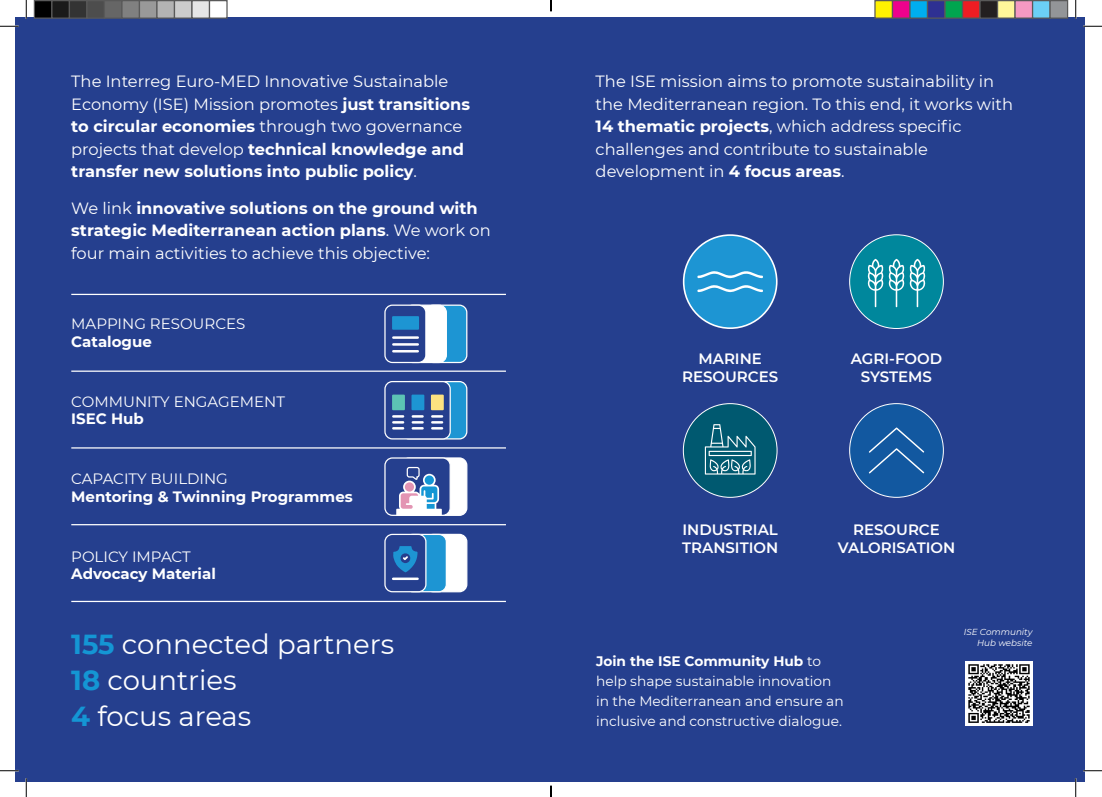
<style>
.page{position:relative;width:1102px;height:797px;background:#fff}
.page>*{position:absolute;margin:0;border:0;box-sizing:border-box;transform-origin:0 0}
.t1{font:27.5px "Montserrat";color:#fff}
.t2{font:16.25px/22.5px "Montserrat";color:#fff}
.t3{font:700 16.25px/22.5px "Montserrat";color:#fff}
.t4{font:600 15px/18px "Montserrat";color:#fff;text-align:center}
.t5{font:15px "Montserrat";color:#fff}
.t6{font:700 15px "Montserrat";color:#fff}
.t7{font:13.75px/20px "Montserrat";color:#fff}
.t8{font:italic 8.75px "Montserrat";color:#fff}
.s1{font-weight:700}
.s2{font-weight:400}
.s3{font-weight:700;color:#1496d4}
</style>
<div class="page">
<div style="left:16px;top:17px;width:1068px;height:764px;background:#253f8e"></div>
<div style="left:682px;top:234px;width:95px;height:95px;background:#1d95d3;border:2px solid #fff;border-radius:50%"></div>
<svg style="left:697px;top:285px;width:66px;height:7px"></svg>
<svg style="left:697px;top:271px;width:66px;height:7px"></svg>
<div style="left:849px;top:234px;width:94px;height:95px;background:#00879c;border:1px solid #fff;border-radius:50%"></div>
<svg style="left:867px;top:259px;width:58px;height:48px"></svg>
<div style="left:682px;top:403px;width:95px;height:95px;background:#005970;border:1px solid #fff;border-radius:50%"></div>
<svg style="left:704px;top:424px;width:51px;height:50px"></svg>
<div style="left:849px;top:403px;width:94px;height:95px;background:#1258a0;border:1px solid #fff;border-radius:50%"></div>
<svg style="left:868px;top:427px;width:57px;height:47px"></svg>
<img style="left:965px;top:661px;width:67px;height:64px">
<hr style="left:71px;top:370px;width:435px;height:2px;background:#fff">
<hr style="left:71px;top:447px;width:435px;height:1px;background:#fff">
<hr style="left:71px;top:524px;width:435px;height:1px;background:#fff">
<hr style="left:71px;top:601px;width:435px;height:1px;background:#fff">
<hr style="left:71px;top:294px;width:435px;height:1px;background:#fff">
<div style="left:426px;top:305px;width:41px;height:57px;background:#1d95d3;border-radius:7px"></div>
<div style="left:425px;top:304px;width:42px;height:59px;border:1px solid #fff;border-radius:7px"></div>
<div style="left:405px;top:305px;width:41px;height:57px;background:#fff;border-radius:7px"></div>
<div style="left:405px;top:304px;width:42px;height:59px;border:1px solid #fff;border-radius:7px"></div>
<div style="left:385px;top:305px;width:41px;height:57px;background:#253f8e;border-radius:7px"></div>
<div style="left:384px;top:304px;width:42px;height:59px;border:1px solid #fff;border-radius:7px"></div>
<hr style="left:393px;top:336px;width:25px;height:3px;background:#fff">
<hr style="left:393px;top:343px;width:25px;height:3px;background:#fff">
<hr style="left:393px;top:350px;width:25px;height:2px;background:#fff">
<div style="left:392px;top:316px;width:27px;height:14px;background:#1d95d3"></div>
<div style="left:401px;top:381px;width:66px;height:58px;background:#1d95d3;border-radius:7px"></div>
<div style="left:401px;top:381px;width:66px;height:58px;border:1px solid #fff;border-radius:7px"></div>
<div style="left:385px;top:381px;width:65px;height:58px;background:#253f8e;border-radius:7px"></div>
<div style="left:384px;top:381px;width:67px;height:58px;border:1px solid #fff;border-radius:7px"></div>
<svg style="left:393px;top:415px;width:10px;height:14px"></svg>
<svg style="left:413px;top:415px;width:9px;height:14px"></svg>
<svg style="left:432px;top:415px;width:10px;height:14px"></svg>
<div style="left:392px;top:394px;width:13px;height:16px;background:#5cc3b4"></div>
<div style="left:411px;top:394px;width:13px;height:16px;background:#1d95d3"></div>
<div style="left:431px;top:394px;width:13px;height:16px;background:#fce280"></div>
<div style="left:401px;top:458px;width:66px;height:57px;background:#fff;border-radius:7px"></div>
<div style="left:401px;top:457px;width:66px;height:59px;border:1px solid #fff;border-radius:7px"></div>
<div style="left:385px;top:458px;width:65px;height:57px;background:#253f8e;border-radius:7px"></div>
<div style="left:384px;top:457px;width:67px;height:59px;border:1px solid #fff;border-radius:7px"></div>
<svg style="left:396px;top:466px;width:46px;height:50px"></svg>
<div style="left:405px;top:482px;width:9px;height:9px;background:#e394b3;border-radius:50%"></div>
<div style="left:426px;top:534px;width:41px;height:57px;background:#fff;border-radius:7px"></div>
<div style="left:425px;top:534px;width:42px;height:58px;border:1px solid #fff;border-radius:7px"></div>
<div style="left:405px;top:534px;width:41px;height:57px;background:#1d95d3;border-radius:7px"></div>
<div style="left:405px;top:534px;width:42px;height:58px;border:1px solid #fff;border-radius:7px"></div>
<div style="left:385px;top:534px;width:41px;height:57px;background:#253f8e;border-radius:7px"></div>
<div style="left:384px;top:534px;width:42px;height:58px;border:1px solid #fff;border-radius:7px"></div>
<svg style="left:393px;top:546px;width:24px;height:26px"></svg>
<hr style="left:393px;top:577px;width:24px;height:3px;background:#fff">
<svg style="left:0;top:25px;width:19px;height:2px"></svg>
<svg style="left:1083px;top:25px;width:18px;height:2px"></svg>
<svg style="left:0;top:770px;width:19px;height:1px"></svg>
<svg style="left:1083px;top:770px;width:18px;height:1px"></svg>
<svg style="left:25px;top:0;width:2px;height:19px"></svg>
<svg style="left:25px;top:778px;width:2px;height:19px"></svg>
<svg style="left:1074px;top:0;width:2px;height:19px"></svg>
<svg style="left:1074px;top:778px;width:2px;height:19px"></svg>
<div style="left:34px;top:1px;width:18px;height:17px;background:#000"></div>
<div style="left:34px;top:0;width:18px;height:19px;border:1px solid #595959"></div>
<div style="left:52px;top:1px;width:17px;height:17px;background:#1a1a1a"></div>
<div style="left:51px;top:0;width:19px;height:19px;border:1px solid #595959"></div>
<div style="left:69px;top:1px;width:18px;height:17px;background:#333"></div>
<div style="left:69px;top:0;width:19px;height:19px;border:1px solid #595959"></div>
<div style="left:87px;top:1px;width:17px;height:17px;background:#4d4d4d"></div>
<div style="left:86px;top:0;width:19px;height:19px;border:1px solid #595959"></div>
<div style="left:104px;top:1px;width:18px;height:17px;background:#666"></div>
<div style="left:104px;top:0;width:18px;height:19px;border:1px solid #595959"></div>
<div style="left:122px;top:1px;width:17px;height:17px;background:#808080"></div>
<div style="left:121px;top:0;width:19px;height:19px;border:1px solid #595959"></div>
<div style="left:139px;top:1px;width:18px;height:17px;background:#999"></div>
<div style="left:139px;top:0;width:19px;height:19px;border:1px solid #595959"></div>
<div style="left:157px;top:1px;width:17px;height:17px;background:#b3b3b3"></div>
<div style="left:156px;top:0;width:19px;height:19px;border:1px solid #595959"></div>
<div style="left:174px;top:1px;width:18px;height:17px;background:#ccc"></div>
<div style="left:174px;top:0;width:18px;height:19px;border:1px solid #595959"></div>
<div style="left:192px;top:1px;width:17px;height:17px;background:#e6e6e6"></div>
<div style="left:191px;top:0;width:19px;height:19px;border:1px solid #595959"></div>
<div style="left:209px;top:0;width:19px;height:19px;border:1px solid #595959"></div>
<div style="left:874px;top:1px;width:18px;height:17px;background:#fff101"></div>
<div style="left:874px;top:0;width:19px;height:19px;border:1px solid #595959"></div>
<div style="left:892px;top:1px;width:17px;height:17px;background:#ed028c"></div>
<div style="left:891px;top:0;width:19px;height:19px;border:1px solid #595959"></div>
<div style="left:909px;top:1px;width:18px;height:17px;background:#00aeef"></div>
<div style="left:909px;top:0;width:19px;height:19px;border:1px solid #595959"></div>
<div style="left:927px;top:1px;width:17px;height:17px;background:#2e3092"></div>
<div style="left:926px;top:0;width:19px;height:19px;border:1px solid #595959"></div>
<div style="left:944px;top:1px;width:18px;height:17px;background:#00a54f"></div>
<div style="left:944px;top:0;width:19px;height:19px;border:1px solid #595959"></div>
<div style="left:962px;top:1px;width:17px;height:17px;background:#ee1d23"></div>
<div style="left:961px;top:0;width:19px;height:19px;border:1px solid #595959"></div>
<div style="left:979px;top:1px;width:18px;height:17px;background:#231f20"></div>
<div style="left:979px;top:0;width:19px;height:19px;border:1px solid #595959"></div>
<div style="left:997px;top:1px;width:17px;height:17px;background:#fff79a"></div>
<div style="left:996px;top:0;width:19px;height:19px;border:1px solid #595959"></div>
<div style="left:1014px;top:1px;width:18px;height:17px;background:#f499c2"></div>
<div style="left:1014px;top:0;width:19px;height:19px;border:1px solid #595959"></div>
<div style="left:1032px;top:1px;width:17px;height:17px;background:#6bcff6"></div>
<div style="left:1031px;top:0;width:19px;height:19px;border:1px solid #595959"></div>
<div style="left:1049px;top:1px;width:18px;height:17px;background:#939598"></div>
<div style="left:1049px;top:0;width:19px;height:19px;border:1px solid #595959"></div>
<svg style="left:550px;top:785px;width:1px;height:12px"></svg>
<p class="t2" style="left:71px;top:69px;width:400px">The Interreg Euro-MED Innovative Sustainable Economy (ISE) Mission promotes <span class="s1">just transitions to circular economies</span> through two governance projects that develop <span class="s1">technical knowledge and transfer new solutions into public policy</span>.</p>
<p class="t3" style="left:71px;top:196px;width:421px"><span class="s2">We link</span> innovative solutions on the ground with strategic Mediterranean action plans<span class="s2">. We work on four main activities to achieve this objective:</span></p>
<p class="t5" style="left:71px;top:313px;width:176px">MAPPING RESOURCES</p>
<p class="t6" style="left:71px;top:330px;width:82px">Catalogue</p>
<p class="t5" style="left:71px;top:391px;width:215px">COMMUNITY ENGAGEMENT</p>
<p class="t6" style="left:71px;top:408px;width:74px">ISEC Hub</p>
<p class="t5" style="left:71px;top:468px;width:158px">CAPACITY BUILDING</p>
<p class="t6" style="left:71px;top:485px;width:283px">Mentoring &amp; Twinning Programmes</p>
<p class="t5" style="left:71px;top:546px;width:121px">POLICY IMPACT</p>
<p class="t6" style="left:71px;top:563px;width:146px">Advocacy Material</p>
<p class="t1" style="left:71px;top:625px;width:324px"><span class="s3">155</span> connected partners</p>
<p class="t1" style="left:71px;top:661px;width:167px"><span class="s3">18</span> countries</p>
<p class="t1" style="left:71px;top:697px;width:181px"><span class="s3">4</span> focus areas</p>
<p class="t2" style="left:595px;top:69px;width:419px">The ISE mission aims to promote sustainability in the Mediterranean region. To this end, it works with <span class="s1">14 thematic projects</span>, which address specific challenges and contribute to sustainable development in <span class="s1">4 focus areas</span>.</p>
<p class="t4" style="left:682px;top:349px;width:98px">MARINE<br>RESOURCES</p>
<p class="t4" style="left:850px;top:349px;width:93px">AGRI-FOOD<br>SYSTEMS</p>
<p class="t4" style="left:682px;top:519px;width:98px;text-align:left">INDUSTRIAL<br>TRANSITION</p>
<p class="t4" style="left:837px;top:519px;width:119px">RESOURCE<br>VALORISATION</p>
<p class="t7" style="left:596px;top:650px;width:249px"><span class="s1">Join the ISE Community Hub</span> to help shape sustainable innovation in the Mediterranean and ensure an inclusive and constructive dialogue.</p>
<p class="t8" style="left:963px;top:626px;width:70px">ISE Community</p>
<p class="t8" style="left:977px;top:636px;width:57px">Hub website</p>
</div>
